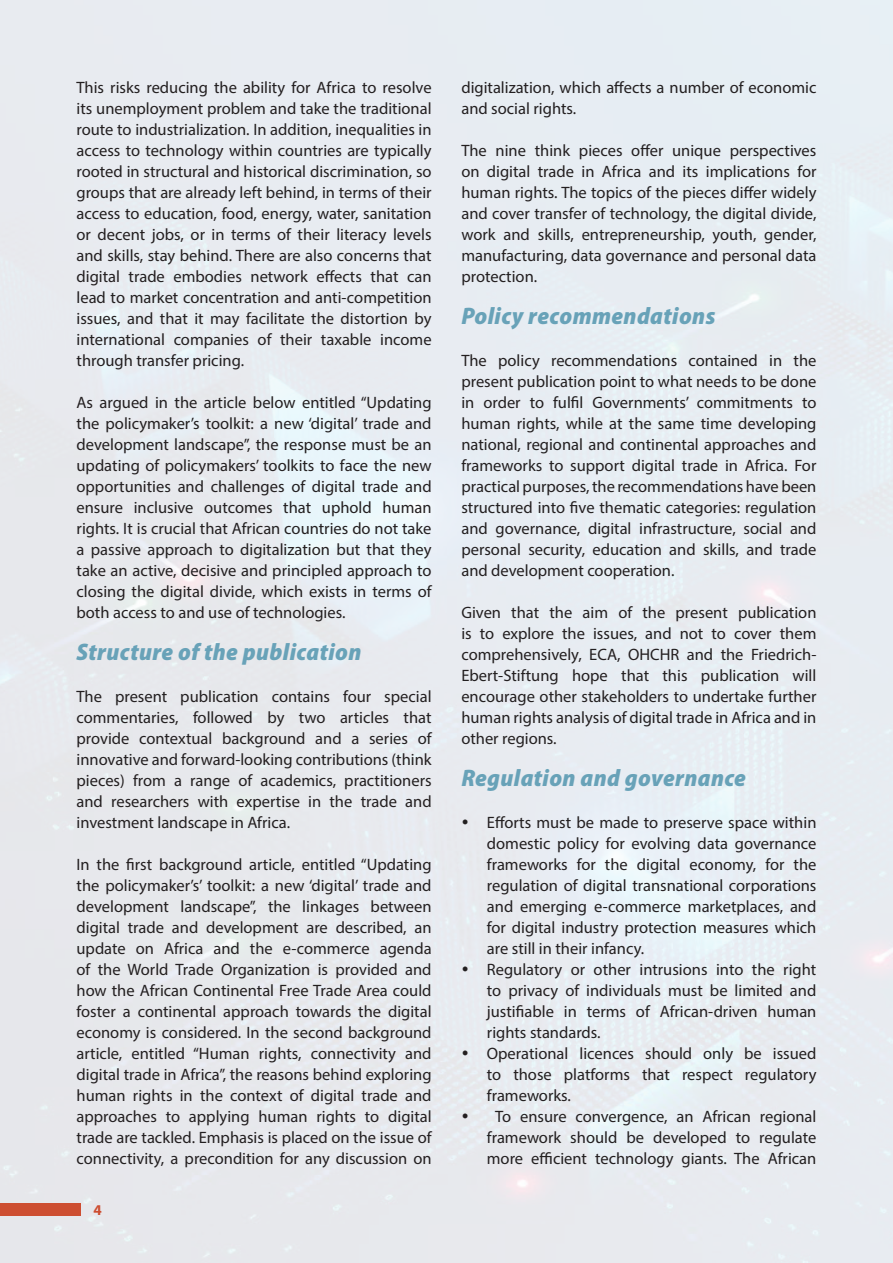
<style>
.page{position:relative;width:893px;height:1263px;background:#fff}
.page>*{position:absolute;margin:0;border:0;box-sizing:border-box;transform-origin:0 0}
._04_Subhead1{font:italic 900 semi-condensed 24px "Myriad Pro";letter-spacing:.015em;color:#68a2b8}
._01_BodyText{font:16.5px/21px "Myriad Pro";color:#231f20;text-align:justify}
.t1{font:700 15px "Myriad Pro";color:#cd4e31}
</style>
<div class="page">
<div style="left:0;top:1203px;width:81px;height:13px;background:#cd4e31"></div>
<svg style="left:463px;top:820px;width:5px;height:4px"></svg>
<svg style="left:463px;top:967px;width:5px;height:4px"></svg>
<svg style="left:463px;top:1051px;width:5px;height:4px"></svg>
<svg style="left:463px;top:1114px;width:5px;height:4px"></svg>
<p class="_01_BodyText" style="left:77px;top:77px;width:357px">This risks reducing the ability for Africa to resolve its unemployment problem and take the traditional route to industrialization. In addition, inequalities in access to technology within countries are typically rooted in structural and historical discrimination, so groups that are already left behind, in terms of their access to education, food, energy, water, sanitation or decent jobs, or in terms of their literacy levels and skills, stay behind. There are also concerns that digital trade embodies network effects that can lead to market concentration and anti-competition issues, and that it may facilitate the distortion by international companies of their taxable income through transfer pricing.</p>
<p class="_01_BodyText" style="left:77px;top:392px;width:357px">As argued in the article below entitled “Updating the policymaker’s toolkit: a new ‘digital’ trade and development landscape”, the response must be an updating of policymakers’ toolkits to face the new opportunities and challenges of digital trade and ensure inclusive outcomes that uphold human rights. It is crucial that African countries do not take a passive approach to digitalization but that they take an active, decisive and principled approach to closing the digital divide, which exists in terms of both access to and use of technologies.</p>
<p class="_04_Subhead1" style="left:77px;top:636px;width:286px">Structure of the publication</p>
<p class="_01_BodyText" style="left:77px;top:686px;width:357px">The present publication contains four special commentaries, followed by two articles that provide contextual background and a series of innovative and forward-looking contributions (think pieces) from a range of academics, practitioners and researchers with expertise in the trade and investment landscape in Africa.</p>
<p class="_01_BodyText" style="left:77px;top:854px;width:357px">In the first background article, entitled “Updating the policymaker’s’ toolkit: a new ‘digital’ trade and development landscape”, the linkages between digital trade and development are described, an update on Africa and the e-commerce agenda of the World Trade Organization is provided and how the African Continental Free Trade Area could foster a continental approach towards the digital economy is considered. In the second background article, entitled “Human rights, connectivity and digital trade in Africa”, the reasons behind exploring human rights in the context of digital trade and approaches to applying human rights to digital trade are tackled. Emphasis is placed on the issue of connectivity, a precondition for any discussion on</p>
<p class="t1" style="left:94px;top:1200px;width:10px">4</p>
<p class="_01_BodyText" style="left:461px;top:77px;width:357px">digitalization, which affects a number of economic and social rights.</p>
<p class="_01_BodyText" style="left:461px;top:140px;width:357px">The nine think pieces offer unique perspectives on digital trade in Africa and its implications for human rights. The topics of the pieces differ widely and cover transfer of technology, the digital divide, work and skills, entrepreneurship, youth, gender, manufacturing, data governance and personal data protection.</p>
<p class="_04_Subhead1" style="left:461px;top:300px;width:255px">Policy recommendations</p>
<p class="_01_BodyText" style="left:461px;top:350px;width:357px">The policy recommendations contained in the present publication point to what needs to be done in order to fulfil Governments’ commitments to human rights, while at the same time developing national, regional and continental approaches and frameworks to support digital trade in Africa. For practical purposes, the recommendations have been structured into five thematic categories: regulation and governance, digital infrastructure, social and personal security, education and skills, and trade and development cooperation.</p>
<p class="_01_BodyText" style="left:461px;top:602px;width:357px">Given that the aim of the present publication is to explore the issues, and not to cover them comprehensively, ECA, OHCHR and the Friedrich-Ebert-Stiftung hope that this publication will encourage other stakeholders to undertake further human rights analysis of digital trade in Africa and in other regions.</p>
<p class="_04_Subhead1" style="left:461px;top:762px;width:286px">Regulation and governance</p>
<p class="_01_BodyText" style="left:487px;top:812px;width:331px">Efforts must be made to preserve space within domestic policy for evolving data governance frameworks for the digital economy, for the regulation of digital transnational corporations and emerging e-commerce marketplaces, and for digital industry protection measures which are still in their infancy.</p>
<p class="_01_BodyText" style="left:487px;top:959px;width:331px">Regulatory or other intrusions into the right to privacy of individuals must be limited and justifiable in terms of African-driven human rights standards.</p>
<p class="_01_BodyText" style="left:487px;top:1043px;width:331px">Operational licences should only be issued to those platforms that respect regulatory frameworks.</p>
<p class="_01_BodyText" style="left:487px;top:1106px;width:331px;text-align:center">To ensure convergence, an African regional framework should be developed to regulate more efficient technology giants. The African</p>
</div>
